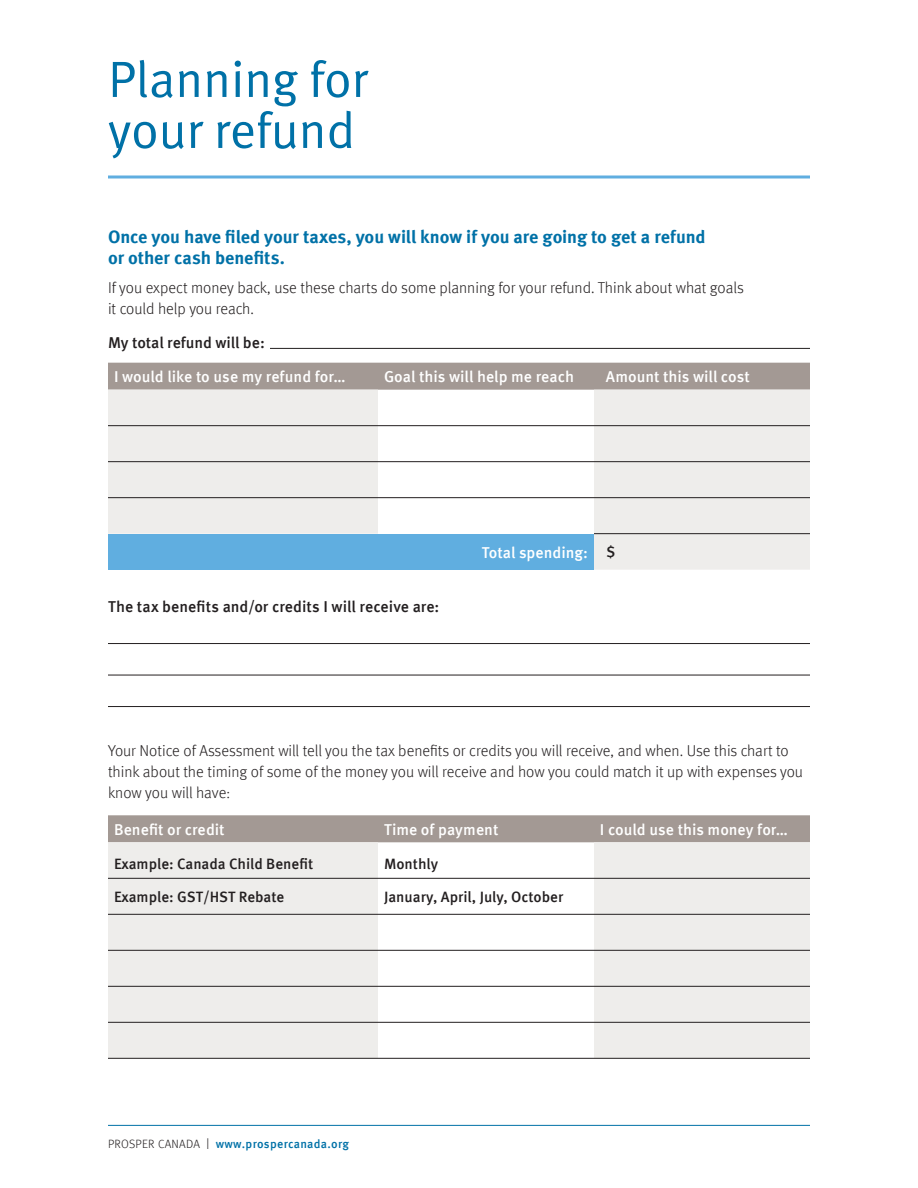
<style>
.page{position:relative;width:918px;height:1188px;background:#fff}
.page>*{position:absolute;margin:0;border:0;box-sizing:border-box;transform-origin:0 0}
.t1{font:51px/51px "Meta Offc Norm";letter-spacing:-.01em;color:#0071a7}
.Body{font:700 18px/21px "Meta Offc";letter-spacing:-.005em;color:#0071a7}
.Body-2{font:300 15.75px/21px "Meta Offc";color:#231f20}
.Body-3{font:500 15.75px "Meta Offc";color:#fff}
.Body-4{font:500 15.75px "Meta Offc";color:#231f20}
.Body-5{font:500 15px "Meta Offc";color:#231f20}
.t2{font:500 12px "Meta Offc";letter-spacing:.02em;color:#0071a7}
.s1{font-weight:300;color:#231f20}
.s2{font-weight:300;font-size:15.6px;color:#231f20}
</style>
<div class="page">
<hr style="left:108px;top:1125px;width:702px;height:1px;background:#0071a7">
<hr style="left:108px;top:176px;width:702px;height:2px;background:#60aee0">
<hr style="left:270px;top:348px;width:540px;height:1px;background:#231f20">
<hr style="left:108px;top:643px;width:702px;height:1px;background:#231f20">
<hr style="left:108px;top:675px;width:702px;height:1px;background:#231f20">
<hr style="left:108px;top:706px;width:702px;height:1px;background:#231f20">
<div style="left:108px;top:363px;width:702px;height:27px;background:#a39994"></div>
<svg style="left:108px;top:390px;width:702px;height:180px;fill:#eeedeb"></svg>
<div style="left:108px;top:534px;width:486px;height:36px;background:#60aee0"></div>
<hr style="left:108px;top:425px;width:270px;height:1px;background:#231f20">
<hr style="left:378px;top:425px;width:216px;height:1px;background:#231f20">
<hr style="left:594px;top:425px;width:216px;height:1px;background:#231f20">
<hr style="left:108px;top:461px;width:270px;height:1px;background:#231f20">
<hr style="left:378px;top:461px;width:216px;height:1px;background:#231f20">
<hr style="left:594px;top:461px;width:216px;height:1px;background:#231f20">
<hr style="left:108px;top:497px;width:270px;height:1px;background:#231f20">
<hr style="left:378px;top:497px;width:216px;height:1px;background:#231f20">
<hr style="left:594px;top:497px;width:216px;height:1px;background:#231f20">
<hr style="left:594px;top:533px;width:216px;height:1px;background:#231f20">
<div style="left:108px;top:815px;width:702px;height:27px;background:#a39994"></div>
<svg style="left:108px;top:842px;width:702px;height:216px;fill:#eeedeb"></svg>
<hr style="left:108px;top:878px;width:270px;height:1px;background:#231f20">
<hr style="left:378px;top:878px;width:216px;height:1px;background:#231f20">
<hr style="left:594px;top:878px;width:216px;height:1px;background:#231f20">
<hr style="left:108px;top:914px;width:270px;height:1px;background:#231f20">
<hr style="left:378px;top:914px;width:216px;height:1px;background:#231f20">
<hr style="left:594px;top:914px;width:216px;height:1px;background:#231f20">
<hr style="left:108px;top:950px;width:270px;height:1px;background:#231f20">
<hr style="left:378px;top:950px;width:216px;height:1px;background:#231f20">
<hr style="left:594px;top:950px;width:216px;height:1px;background:#231f20">
<hr style="left:108px;top:986px;width:270px;height:1px;background:#231f20">
<hr style="left:378px;top:986px;width:216px;height:1px;background:#231f20">
<hr style="left:594px;top:986px;width:216px;height:1px;background:#231f20">
<hr style="left:108px;top:1022px;width:270px;height:1px;background:#231f20">
<hr style="left:378px;top:1022px;width:216px;height:1px;background:#231f20">
<hr style="left:594px;top:1022px;width:216px;height:1px;background:#231f20">
<hr style="left:108px;top:1058px;width:270px;height:1px;background:#231f20">
<hr style="left:378px;top:1058px;width:216px;height:1px;background:#231f20">
<hr style="left:594px;top:1058px;width:216px;height:1px;background:#231f20">
<h1 class="t1" style="left:108px;top:55px;width:261px">Planning for your refund</h1>
<p class="Body" style="left:108px;top:227px;width:599px">Once you have filed your taxes, you will know if you are going to get a refund or other cash benefits.</p>
<p class="Body-2" style="left:108px;top:277px;width:637px">If you expect money back, use these charts do some planning for your refund. Think about what goals it could help you reach.</p>
<p class="Body-4" style="left:108px;top:333px;width:158px">My total refund will be:</p>
<p class="Body-3" style="left:114px;top:368px;width:233px">I would like to use my refund for…</p>
<p class="Body-3" style="left:384px;top:368px;width:192px">Goal this will help me reach</p>
<p class="Body-3" style="left:606px;top:368px;width:145px">Amount this will cost</p>
<p class="Body-4" style="left:108px;top:597px;width:333px">The tax benefits and/or credits I will receive are:</p>
<p class="Body-3" style="left:482px;top:543px;width:108px">Total spending:</p>
<p class="Body-5" style="left:606px;top:543px;width:11px">$</p>
<p class="Body-2" style="left:108px;top:740px;width:697px">Your Notice of Assessment will tell you the tax benefits or credits you will receive, and when. Use this chart to think about the timing of some of the money you will receive and how you could match it up with expenses you know you will have:</p>
<p class="Body-3" style="left:114px;top:820px;width:112px">Benefit or credit</p>
<p class="Body-3" style="left:384px;top:820px;width:116px">Time of payment</p>
<p class="Body-3" style="left:600px;top:820px;width:190px">I could use this money for…</p>
<p class="Body-5" style="left:114px;top:855px;width:201px">Example: Canada Child Benefit</p>
<p class="Body-5" style="left:384px;top:855px;width:56px">Monthly</p>
<p class="Body-5" style="left:114px;top:888px;width:172px">Example: GST/HST Rebate</p>
<p class="Body-5" style="left:384px;top:888px;width:181px">January, April, July, October</p>
<p class="t2" style="left:108px;top:1136px;width:243px"><span class="s1">PROSPER CANADA</span> <span class="s2">I</span> www.prospercanada.org</p>
</div>
